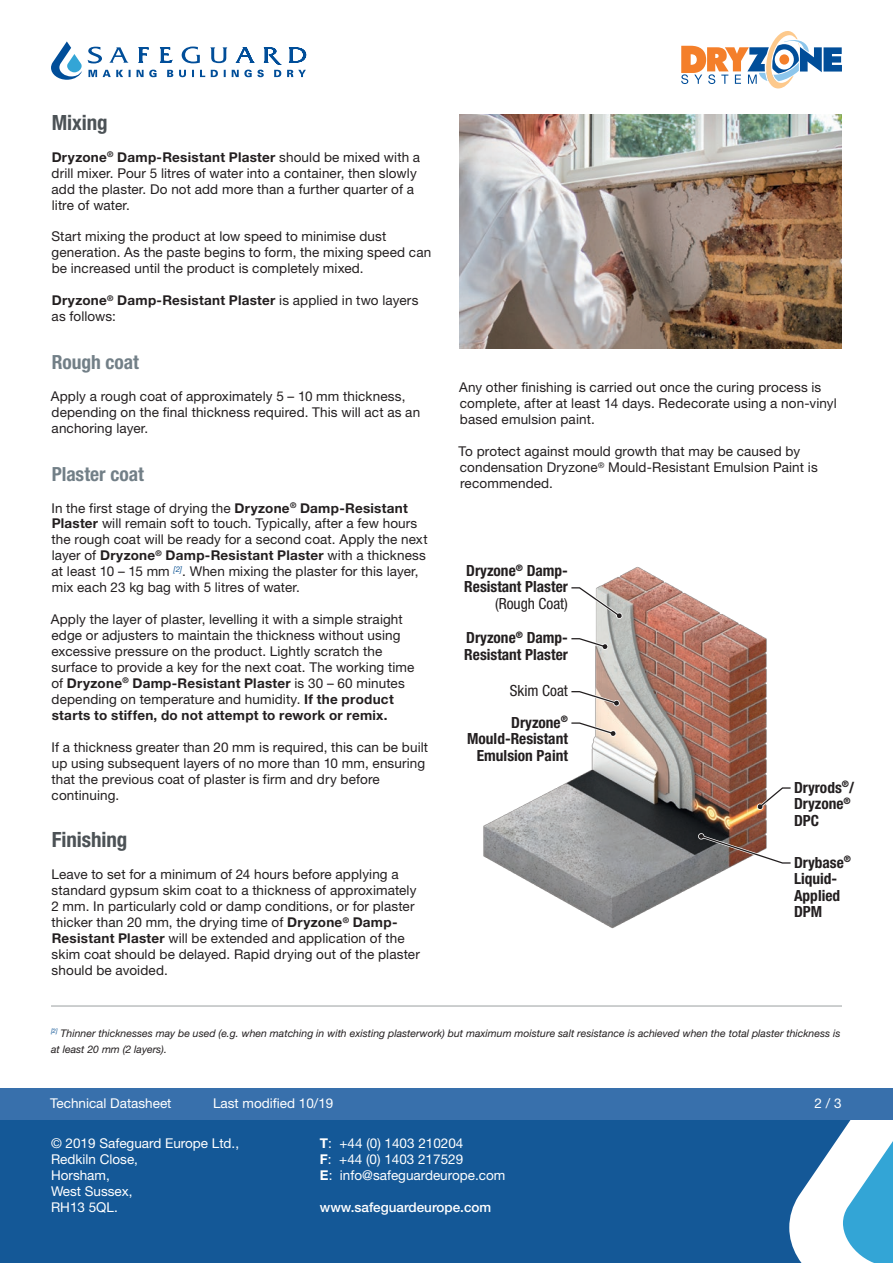
<style>
.page{position:relative;width:893px;height:1263px;background:#fff}
.page>*{position:absolute;margin:0;border:0;box-sizing:border-box;transform-origin:0 0}
.t1{font:700 condensed 21px "Helvetica Neue LT Std";letter-spacing:-.005em;color:#4c5256}
.t2{font:700 condensed 19.5px "Helvetica Neue LT Std";letter-spacing:-.005em;color:#727f87}
.t3{font:700 condensed 15.45px/16.6px "Helvetica Neue LT Std";color:#231f20}
.t4{font:condensed 15.45px "Helvetica Neue LT Std";color:#231f20}
.t5{font:13.5px/15.9px "Helvetica Neue LT Std";letter-spacing:.01em;color:#231f20}
.t6{font:13.5px/15.9px "Helvetica Neue LT Std";color:#fff}
.t7{font:500 13.5px "Helvetica Neue LT Std";color:#fff}
.t8{font:italic 10.5px/15.9px "Helvetica Neue LT Std";color:#231f20}
.s1{font-weight:700}
</style>
<div class="page">
<div style="left:0;top:1103px;width:893px;height:160px;background:#145897"></div>
<svg style="left:789px;top:1119px;width:104px;height:144px"></svg>
<div style="left:0;top:1087px;width:893px;height:32px;background:#3870ac"></div>
<svg style="left:51px;top:41px;width:255px;height:39px"></svg>
<svg style="left:681px;top:31px;width:161px;height:57px"></svg>
<img style="left:459px;top:115px;width:383px;height:234px">
<hr style="left:51px;top:1005px;width:791px;height:2px;background:#bcbfc0">
<img style="left:483px;top:567px;width:284px;height:362px">
<svg style="left:569px;top:585px;width:54px;height:34px"></svg>
<svg style="left:569px;top:636px;width:39px;height:14px"></svg>
<svg style="left:569px;top:689px;width:51px;height:18px"></svg>
<svg style="left:756px;top:785px;width:35px;height:25px"></svg>
<svg style="left:698px;top:833px;width:93px;height:32px"></svg>
<svg style="left:569px;top:720px;width:48px;height:17px"></svg>
<h1 class="t1" style="left:52px;top:110px;width:57px">Mixing</h1>
<p class="t5" style="left:52px;top:149px;width:370px"><span class="s1">Dryzone</span><sup>®</sup> <span class="s1">Damp-Resistant Plaster</span> should be mixed with a drill mixer. Pour 5 litres of water into a container, then slowly add the plaster. Do not add more than a further quarter of a litre of water.</p>
<p class="t5" style="left:51px;top:228px;width:381px">Start mixing the product at low speed to minimise dust generation. As the paste begins to form, the mixing speed can be increased until the product is completely mixed.</p>
<p class="t5" style="left:52px;top:292px;width:368px"><span class="s1">Dryzone</span><sup>®</sup> <span class="s1">Damp-Resistant Plaster</span> is applied in two layers as follows:</p>
<h2 class="t2" style="left:52px;top:350px;width:89px">Rough coat</h2>
<p class="t5" style="left:51px;top:388px;width:371px">Apply a rough coat of approximately 5 – 10 mm thickness, depending on the final thickness required. This will act as an anchoring layer.</p>
<h2 class="t2" style="left:52px;top:462px;width:94px">Plaster coat</h2>
<p class="t5" style="left:51px;top:500px;width:378px">In the first stage of drying the <span class="s1">Dryzone</span><sup>®</sup> <span class="s1">Damp-Resistant Plaster</span> will remain soft to touch. Typically, after a few hours the rough coat will be ready for a second coat. Apply the next layer of <span class="s1">Dryzone</span><sup>®</sup> <span class="s1">Damp-Resistant Plaster</span> with a thickness at least 10 – 15 mm <sup>[2]</sup>. When mixing the plaster for this layer, mix each 23 kg bag with 5 litres of water.</p>
<p class="t5" style="left:51px;top:611px;width:365px">Apply the layer of plaster, levelling it with a simple straight edge or adjusters to maintain the thickness without using excessive pressure on the product. Lightly scratch the surface to provide a key for the next coat. The working time of <span class="s1">Dryzone</span><sup>®</sup> <span class="s1">Damp-Resistant Plaster</span> is 30 – 60 minutes depending on temperature and humidity. <span class="s1">If the product starts to stiffen, do not attempt to rework or remix.</span></p>
<p class="t5" style="left:51px;top:739px;width:378px">If a thickness greater than 20 mm is required, this can be built up using subsequent layers of no more than 10 mm, ensuring that the previous coat of plaster is firm and dry before continuing.</p>
<h1 class="t1" style="left:52px;top:827px;width:77px">Finishing</h1>
<p class="t5" style="left:51px;top:866px;width:370px">Leave to set for a minimum of 24 hours before applying a standard gypsum skim coat to a thickness of approximately 2 mm. In particularly cold or damp conditions, or for plaster thicker than 20 mm, the drying time of <span class="s1">Dryzone</span><sup>®</sup> <span class="s1">Damp-Resistant Plaster</span> will be extended and application of the skim coat should be delayed. Rapid drying out of the plaster should be avoided.</p>
<p class="t5" style="left:459px;top:379px;width:379px">Any other finishing is carried out once the curing process is complete, after at least 14 days. Redecorate using a non-vinyl based emulsion paint.</p>
<p class="t5" style="left:458px;top:443px;width:361px">To protect against mould growth that may be caused by condensation Dryzone<sup>®</sup> Mould-Resistant Emulsion Paint is recommended.</p>
<p class="t3" style="left:464px;top:562px;width:105px">Dryzone<sup>®</sup> Damp-<br>Resistant Plaster</p>
<p class="t4" style="left:495px;top:594px;width:74px">(Rough Coat)</p>
<p class="t3" style="left:464px;top:629px;width:105px">Dryzone<sup>®</sup> Damp-<br>Resistant Plaster</p>
<p class="t4" style="left:510px;top:682px;width:60px">Skim Coat</p>
<p class="t3" style="left:467px;top:713px;width:102px;text-align:right">Dryzone<sup>®<br></sup>Mould-Resistant<br>Emulsion Paint</p>
<p class="t3" style="left:794px;top:778px;width:62px">Dryrods<sup>®</sup>/<br>Dryzone<sup>®<br></sup>DPC</p>
<p class="t3" style="left:794px;top:853px;width:58px">Drybase<sup>®<br></sup>Liquid-<br>Applied<br>DPM</p>
<p class="t8" style="left:51px;top:1025px;width:791px"><sup>[2]</sup> Thinner thicknesses may be used (e.g. when matching in with existing plasterwork) but maximum moisture salt resistance is achieved when the total plaster thickness is at least 20 mm (2 layers).</p>
<p class="t6" style="left:50px;top:1095px;width:123px">Technical Datasheet</p>
<p class="t6" style="left:213px;top:1095px;width:122px">Last modified 10/19</p>
<p class="t6" style="left:814px;top:1095px;width:29px">2 / 3</p>
<p class="t6" style="left:51px;top:1135px;width:190px">© 2019 Safeguard Europe Ltd.,<br>Redkiln Close,<br>Horsham,<br>West Sussex,<br>RH13 5QL.</p>
<p class="t6" style="left:320px;top:1135px;width:187px"><span class="s1">T</span>: +44 (0) 1403 210204<br><span class="s1">F</span>: +44 (0) 1403 217529<br><span class="s1">E</span>: info@safeguardeurope.com</p>
<p class="t7" style="left:320px;top:1199px;width:173px">www.safeguardeurope.com</p>
</div>
